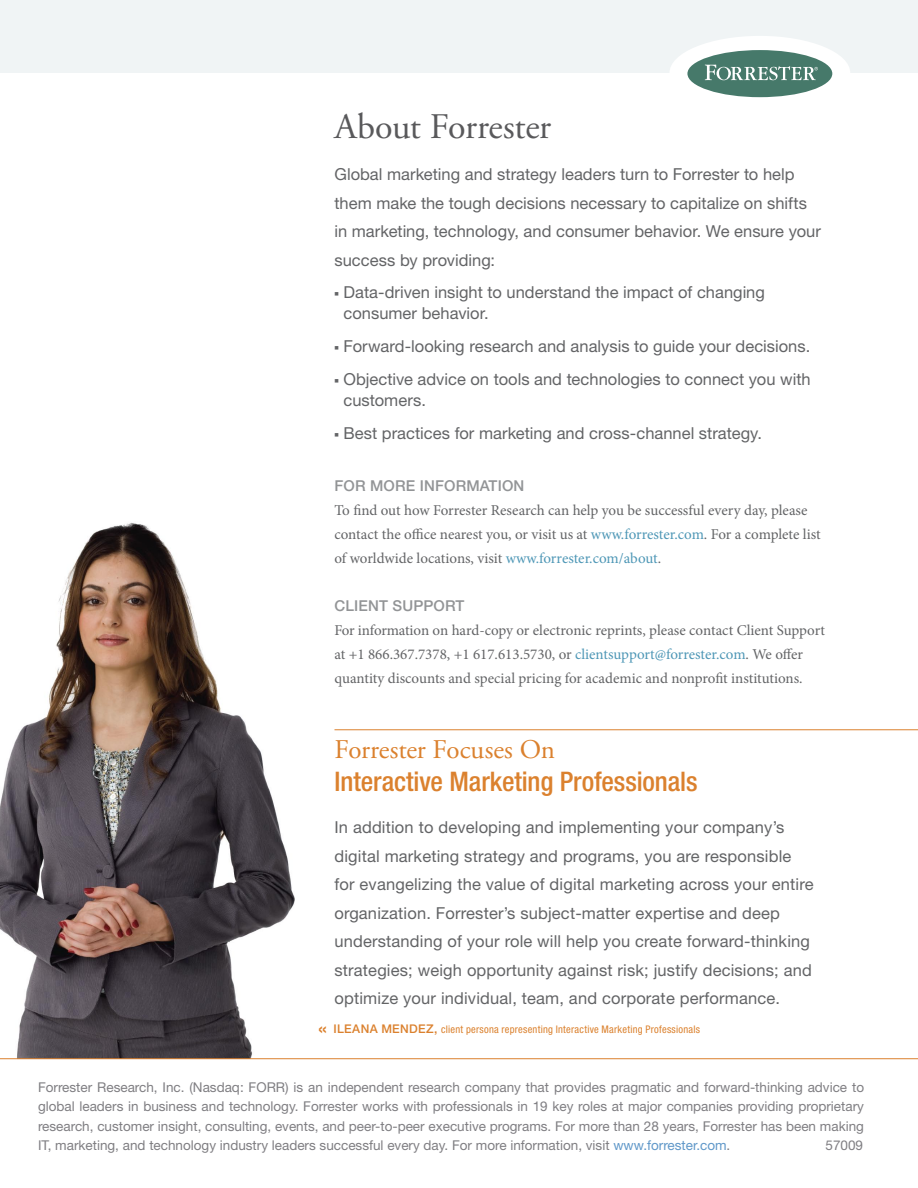
<style>
.page{position:relative;width:918px;height:1188px;background:#fff}
.page>*{position:absolute;margin:0;border:0;box-sizing:border-box;transform-origin:0 0}
.t1{font:36px "Adobe Garamond Pro";letter-spacing:-.01em;color:#59595b}
.t2{font:500 condensed 27px "Helvetica Neue LT Std";letter-spacing:-.005em;color:#db812e}
.t3{font:27px "Adobe Garamond Pro";color:#db812e}
.t4{font:500 19.5px "Helvetica Neue LT Std";color:#db812e}
.t5{font:16.5px/28.5px "Helvetica Neue LT Std";letter-spacing:.01em;color:#636466}
.t6{font:15px/24px "Minion Pro";letter-spacing:-.005em;color:#636466}
.t7{font:500 15px "Helvetica Neue LT Std";letter-spacing:.01em;color:#929496}
.t8{font:13.5px/19.5px "Helvetica Neue LT Std";color:#7f7e82;text-align:justify}
.t9{font:500 12px "Helvetica Neue LT Std";color:#db812e}
.t10{font:condensed 10.5px "Helvetica Neue LT Std";letter-spacing:.025em;color:#db812e}
.s1{color:#4e97b6}
.s2{font-weight:500;font-stretch:normal;font-size:12px}
.s3{color:#6098c9}
</style>
<div class="page">
<div style="left:0;top:0;width:918px;height:73px;background:#f0f4f5"></div>
<div style="left:669px;top:36px;width:181px;height:74px;background:#fff;border-radius:50%"></div>
<div style="left:687px;top:50px;width:145px;height:47px;background:#46796a;border-radius:50%"></div>
<svg style="left:705px;top:65px;width:113px;height:15px"></svg>
<img style="left:0;top:522px;width:295px;height:536px">
<hr style="left:0;top:1058px;width:918px;height:1px;background:#db812e">
<hr style="left:334px;top:729px;width:584px;height:1px;background:#db812e">
<h1 class="t1" style="left:334px;top:105px;width:218px">About Forrester</h1>
<p class="t5" style="left:334px;top:160px;width:488px">Global marketing and strategy leaders turn to Forrester to help them make the tough decisions necessary to capitalize on shifts in marketing, technology, and consumer behavior. We ensure your success by providing:</p>
<p class="t5" style="left:343px;top:281px;width:423px;line-height:21px;text-indent:-9px">■ Data-driven insight to understand the impact of changing consumer behavior.</p>
<p class="t5" style="left:334px;top:332px;width:477px">■ Forward-looking research and analysis to guide your decisions.</p>
<p class="t5" style="left:343px;top:368px;width:469px;line-height:21px;text-indent:-9px">■ Objective advice on tools and technologies to connect you with customers.</p>
<p class="t5" style="left:334px;top:419px;width:429px">■ Best practices for marketing and cross-channel strategy.</p>
<p class="t7" style="left:334px;top:477px;width:191px">FOR MORE INFORMATION</p>
<p class="t6" style="left:334px;top:499px;width:488px">To find out how Forrester Research can help you be successful every day, please contact the office nearest you, or visit us at <span class="s1">www.forrester.com</span>. For a complete list of worldwide locations, visit <span class="s1">www.forrester.com/about</span>.</p>
<p class="t7" style="left:334px;top:596px;width:132px">CLIENT SUPPORT</p>
<p class="t6" style="left:334px;top:618px;width:492px">For information on hard-copy or electronic reprints, please contact Client Support at +1 866.367.7378, +1 617.613.5730, or <span class="s1">clientsupport@forrester.com</span>. We offer quantity discounts and special pricing for academic and nonprofit institutions.</p>
<p class="t4" style="left:318px;top:1016px;width:11px">«</p>
<h2 class="t3" style="left:334px;top:733px;width:222px">Forrester Focuses On</h2>
<h2 class="t2" style="left:334px;top:765px;width:365px">Interactive Marketing Professionals</h2>
<p class="t5" style="left:334px;top:813px;width:481px">In addition to developing and implementing your company’s digital marketing strategy and programs, you are responsible for evangelizing the value of digital marketing across your entire organization. Forrester’s subject-matter expertise and deep understanding of your role will help you create forward-thinking strategies; weigh opportunity against risk; justify decisions; and optimize your individual, team, and corporate performance.</p>
<p class="t9" style="left:333px;top:1022px;width:20px">ILEANA</p>
<p class="t9" style="left:381px;top:1022px;width:10px">MENDE</p>
<p class="t10" style="left:426px;top:1023px;width:275px"><span class="s2">Z,</span> client persona representing Interactive Marketing Professionals</p>
<p class="t8" style="left:38px;top:1077px;width:828px">Forrester Research, Inc. (Nasdaq: FORR) is an independent research company that provides pragmatic and forward-thinking advice to global leaders in business and technology. Forrester works with professionals in 19 key roles at major companies providing proprietary research, customer insight, consulting, events, and peer-to-peer executive programs. For more than 28 years, Forrester has been making IT, marketing, and technology industry leaders successful every day. For more information, visit <span class="s3">www.forrester.com</span>.</p>
<p class="t8" style="left:826px;top:1135px;width:39px">57009</p>
</div>
